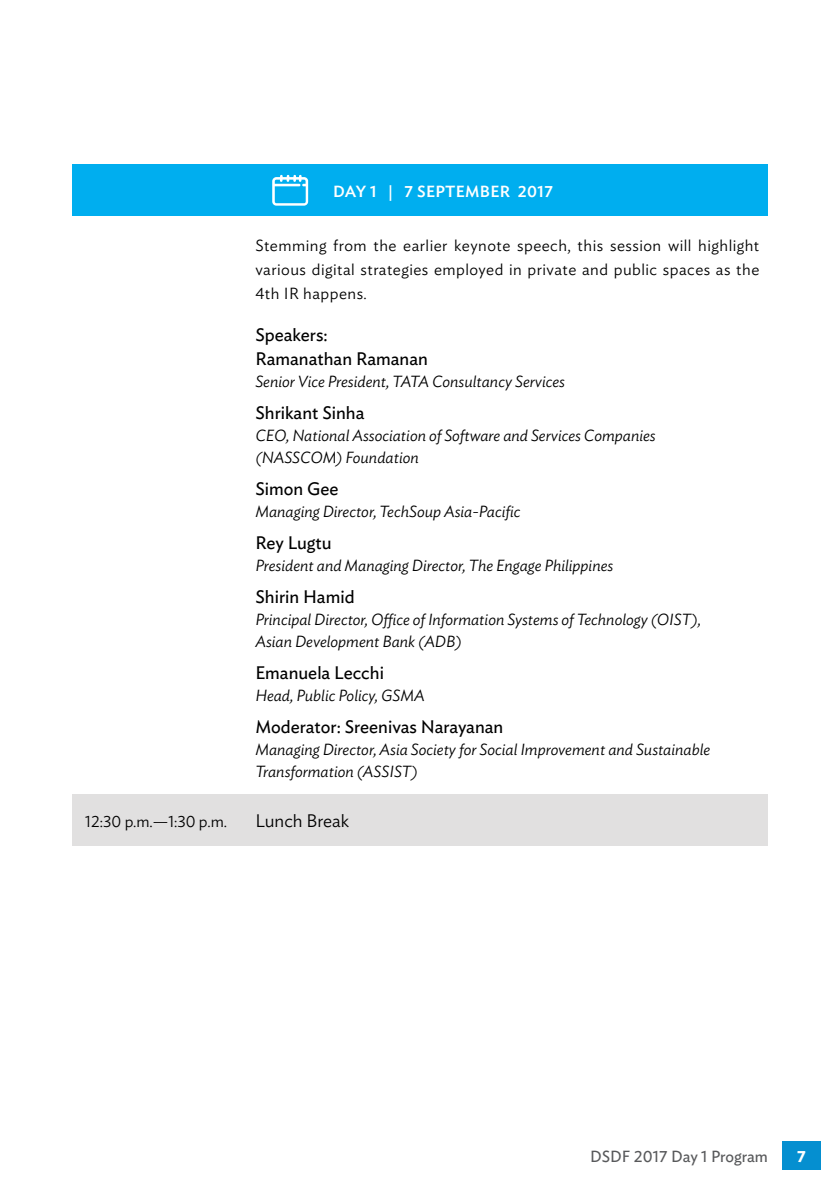
<style>
.page{position:relative;width:840px;height:1191px;background:#fff}
.page>*{position:absolute;margin:0;border:0;box-sizing:border-box;transform-origin:0 0}
.t1{font:18px/24px "Ideal Sans";color:#000}
.t2{font:300 18px "Ideal Sans";color:#000}
.t3{font:italic 300 16px/22px "Ideal Sans";color:#000}
.t4{font:300 16px/24px "Ideal Sans";letter-spacing:.03em;color:#000;text-align:justify}
.t5{font:500 16px "Ideal Sans";letter-spacing:.02em;color:#fff}
.t6{font:16px "Ideal Sans";color:#58595b}
.t7{font:600 16px "Ideal Sans";color:#fff}
</style>
<div class="page">
<div style="left:781px;top:1141px;width:39px;height:28px;background:#058fd0"></div>
<div style="left:72px;top:794px;width:695px;height:51px;background:#e1e0e0"></div>
<div style="left:72px;top:165px;width:695px;height:51px;background:#00aeef"></div>
<svg style="left:272px;top:175px;width:36px;height:31px"></svg>
<p class="t4" style="left:85px;top:808px;width:143px">12:30 p.m.—1:30 p.m.</p>
<p class="t5" style="left:333px;top:179px;width:124px">DAY 1 | 7 SE PTEM</p>
<p class="t5" style="left:479px;top:179px;width:75px">BER 2017</p>
<p class="t4" style="left:255px;top:232px;width:505px">Stemming from the earlier keynote speech, this session will highlight various digital strategies employed in private and public spaces as the 4th IR happens.</p>
<p class="t1" style="left:255px;top:321px;width:174px">Speakers:<br>Ramanathan Ramanan</p>
<p class="t3" style="left:255px;top:369px;width:311px">Senior Vice President, TATA Consultancy Services</p>
<p class="t1" style="left:255px;top:399px;width:111px">Shrikant Sinha</p>
<p class="t3" style="left:255px;top:423px;width:401px">CEO, National Association of Software and Services Companies (NASSCOM) Foundation</p>
<p class="t1" style="left:255px;top:475px;width:85px">Simon Gee</p>
<p class="t3" style="left:255px;top:499px;width:266px">Managing Director, TechSoup Asia-Pacific</p>
<p class="t1" style="left:255px;top:529px;width:78px">Rey Lugtu</p>
<p class="t3" style="left:255px;top:553px;width:359px">President and Managing Director, The Engage Philippines</p>
<p class="t1" style="left:255px;top:583px;width:101px">Shirin Hamid</p>
<p class="t3" style="left:255px;top:607px;width:447px">Principal Director, Office of Information Systems of Technology (OIST),<br>Asian Development Bank (ADB)</p>
<p class="t1" style="left:255px;top:659px;width:130px">Emanuela Lecchi</p>
<p class="t3" style="left:255px;top:683px;width:171px">Head, Public Policy, GSMA</p>
<p class="t1" style="left:255px;top:713px;width:249px">Moderator: Sreenivas Narayanan</p>
<p class="t3" style="left:255px;top:737px;width:456px">Managing Director, Asia Society for Social Improvement and Sustainable<br>Transformation (ASSIST)</p>
<p class="t2" style="left:255px;top:807px;width:95px">Lunch Break</p>
<p class="t6" style="left:589px;top:1144px;width:179px">DSDF 2017 Day 1 Program</p>
<p class="t7" style="left:796px;top:1143px;width:10px">7</p>
</div>
